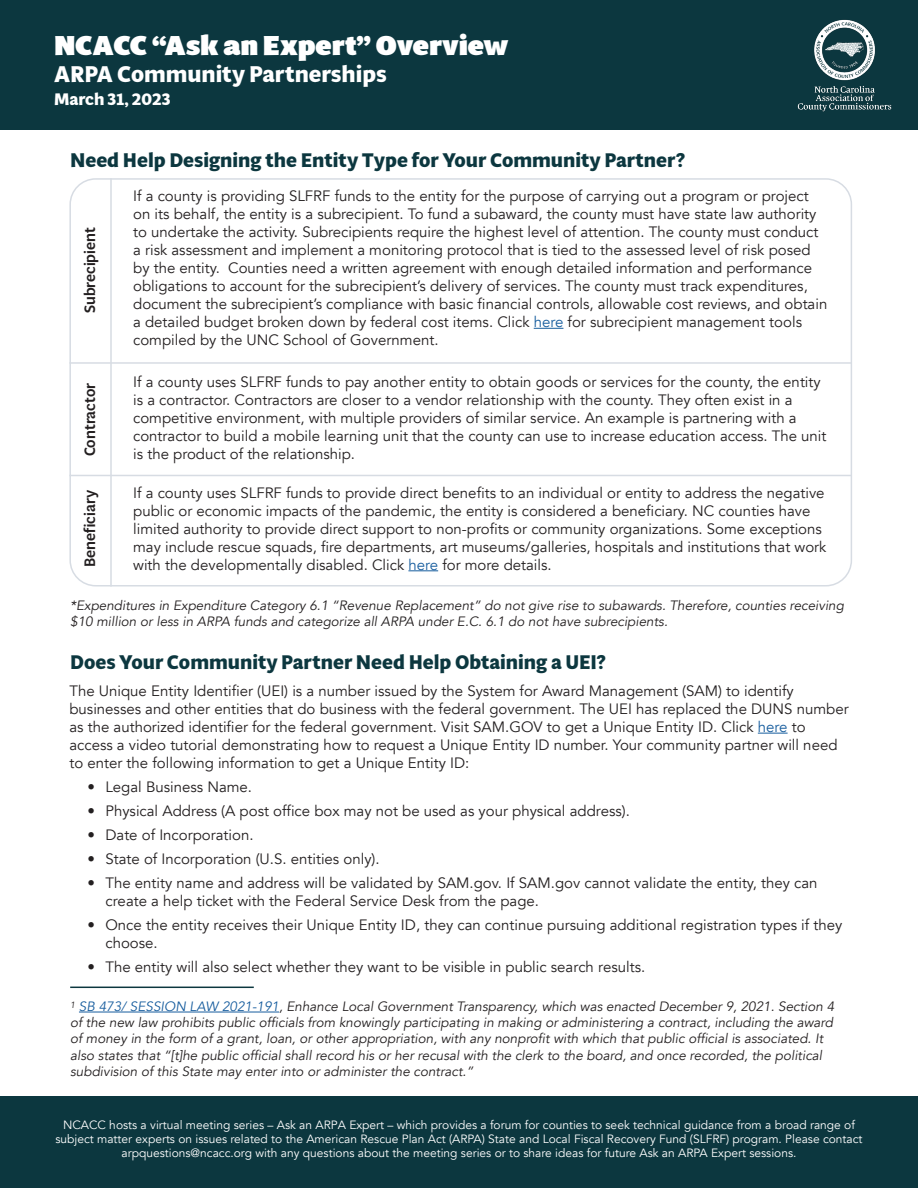
<style>
.page{position:relative;width:918px;height:1188px;background:#fff}
.page>*{position:absolute;margin:0;border:0;box-sizing:border-box;transform-origin:0 0}
.t1{font:27px "Multi Display Poster";color:#fff}
.t2{font:700 22.5px "Multi Display";color:#fff}
.t3{font:700 19.5px "Multi Display";color:#0c373f}
.t4{font:700 16.5px "Multi Display";color:#fff}
.t5{font:15px/18px "Avenir";color:#231f20}
.t6{font:500 15px "Multi Display";color:#231f20}
.t7{font:italic 13.5px/16.2px "Avenir";color:#231f20}
.t8{font:12px/14.4px "Avenir";color:#fff;text-align:center}
.s1{color:#175d9e}
</style>
<div class="page">
<div style="left:69px;top:178px;width:783px;height:408px;border:2px solid #d7dce3;border-radius:26px"></div>
<div style="left:0;top:0;width:918px;height:130px;background:#0c373f"></div>
<div style="left:0;top:1096px;width:918px;height:92px;background:#0c373f"></div>
<hr style="left:758px;top:733px;width:30px;height:1px;background:#175d9e">
<svg style="left:534px;top:328px;width:29px;height:1px"></svg>
<hr style="left:408px;top:570px;width:30px;height:1px;background:#175d9e">
<hr style="left:79px;top:1012px;width:200px;height:1px;background:#175d9e">
<img style="left:797px;top:19px;width:95px;height:93px">
<hr style="left:110px;top:178px;width:2px;height:408px;background:#d7dce3">
<hr style="left:69px;top:362px;width:782px;height:2px;background:#d7dce3">
<hr style="left:69px;top:475px;width:782px;height:1px;background:#d7dce3">
<hr style="left:70px;top:987px;width:184px;height:1px;background:#0c373f">
<p class="t1" style="left:54px;top:27px;width:456px">NCACC “Ask an Expert” Overview</p>
<p class="t2" style="left:54px;top:59px;width:334px">ARPA Community Partnerships</p>
<p class="t4" style="left:54px;top:88px;width:118px">March 31, 2023</p>
<p class="t3" style="left:70px;top:146px;width:616px">Need Help Designing the Entity Type for Your Community Partner?</p>
<p class="t5" style="left:133px;top:187px;width:696px">If a county is providing SLFRF funds to the entity for the purpose of carrying out a program or project on its behalf, the entity is a subrecipient. To fund a subaward, the county must have state law authority to undertake the activity. Subrecipients require the highest level of attention. The county must conduct a risk assessment and implement a monitoring protocol that is tied to the assessed level of risk posed by the entity. Counties need a written agreement with enough detailed information and performance obligations to account for the subrecipient’s delivery of services. The county must track expenditures, document the subrecipient’s compliance with basic financial controls, allowable cost reviews, and obtain a detailed budget broken down by federal cost items. Click <span class="s1">here</span> for subrecipient management tools compiled by the UNC School of Government.</p>
<p class="t5" style="left:133px;top:373px;width:695px">If a county uses SLFRF funds to pay another entity to obtain goods or services for the county, the entity is a contractor. Contractors are closer to a vendor relationship with the county. They often exist in a competitive environment, with multiple providers of similar service. An example is partnering with a contractor to build a mobile learning unit that the county can use to increase education access. The unit is the product of the relationship.</p>
<p class="t5" style="left:133px;top:484px;width:695px">If a county uses SLFRF funds to provide direct benefits to an individual or entity to address the negative public or economic impacts of the pandemic, the entity is considered a beneficiary. NC counties have limited authority to provide direct support to non-profits or community organizations. Some exceptions may include rescue squads, fire departments, art museums/galleries, hospitals and institutions that work with the developmentally disabled. Click <span class="s1">here</span> for more details.</p>
<p class="t7" style="left:70px;top:598px;width:775px">*Expenditures in Expenditure Category 6.1 “Revenue Replacement” do not give rise to subawards. Therefore, counties receiving $10 million or less in ARPA funds and categorize all ARPA under E.C. 6.1 do not have subrecipients.</p>
<p class="t6" style="left:79px;top:313px;width:88px;rotate:-90deg">Subrecipient</p>
<p class="t6" style="left:79px;top:456px;width:75px;rotate:-90deg">Contractor</p>
<p class="t6" style="left:79px;top:567px;width:79px;rotate:-90deg">Beneficiary</p>
<p class="t3" style="left:70px;top:648px;width:537px">Does Your Community Partner Need Help Obtaining a UEI?</p>
<p class="t5" style="left:69px;top:682px;width:781px">The Unique Entity Identifier (UEI) is a number issued by the System for Award Management (SAM) to identify businesses and other entities that do business with the federal government. The UEI has replaced the DUNS number as the authorized identifier for the federal government. Visit SAM.GOV to get a Unique Entity ID. Click <span class="s1">here</span> to access a video tutorial demonstrating how to request a Unique Entity ID number. Your community partner will need to enter the following information to get a Unique Entity ID:</p>
<p class="t5" style="left:87px;top:778px;width:166px">• Legal Business Name.</p>
<p class="t5" style="left:87px;top:802px;width:544px">• Physical Address (A post office box may not be used as your physical address).</p>
<p class="t5" style="left:87px;top:826px;width:168px">• Date of Incorporation.</p>
<p class="t5" style="left:87px;top:850px;width:294px">• State of Incorporation (U.S. entities only).</p>
<p class="t5" style="left:105px;top:874px;width:714px;text-indent:-18px">• The entity name and address will be validated by SAM.gov. If SAM.gov cannot validate the entity, they can create a help ticket with the Federal Service Desk from the page.</p>
<p class="t5" style="left:105px;top:916px;width:738px;text-indent:-18px">• Once the entity receives their Unique Entity ID, they can continue pursuing additional registration types if they choose.</p>
<p class="t5" style="left:87px;top:958px;width:559px">• The entity will also select whether they want to be visible in public search results.</p>
<p class="t7" style="left:70px;top:998px;width:766px"><sup>1</sup> <span class="s1">SB 473/ SESSION LAW 2021-191</span>, Enhance Local Government Transparency, which was enacted December 9, 2021. Section 4 of the new law prohibits public officials from knowingly participating in making or administering a contract, including the award of money in the form of a grant, loan, or other appropriation, with any nonprofit with which that public official is associated. It also states that “[t]he public official shall record his or her recusal with the clerk to the board, and once recorded, the political subdivision of this State may enter into or administer the contract.”</p>
<p class="t8" style="left:55px;top:1118px;width:809px">NCACC hosts a virtual meeting series – Ask an ARPA Expert – which provides a forum for counties to seek technical guidance from a broad range of subject matter experts on issues related to the American Rescue Plan Act (ARPA) State and Local Fiscal Recovery Fund (SLFRF) program. Please contact arpquestions@ncacc.org with any questions about the meeting series or to share ideas for future Ask an ARPA Expert sessions.</p>
</div>
